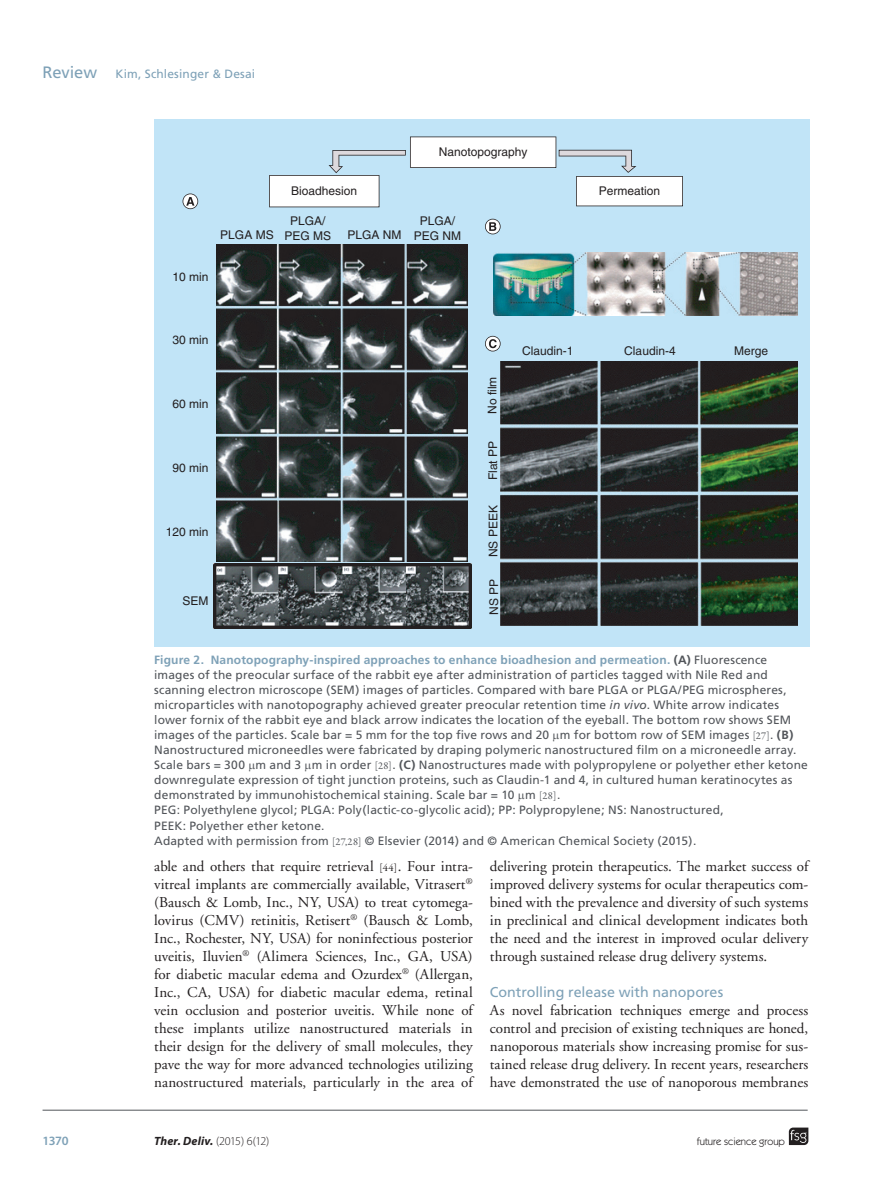
<style>
.page{position:relative;width:885px;height:1191px;background:#fff}
.page>*{position:absolute;margin:0;border:0;box-sizing:border-box;transform-origin:0 0}
.t1{font:15px/18px "Adobe Garamond";color:#231f20;text-align:justify}
.t2{font:14.25px "Frutiger";color:#7ea1b7}
.t3{font:600 12.75px "Myriad Pro";color:#7ea1b7}
.t4{font:12px/15px "Frutiger";letter-spacing:.01em;color:#52555a}
.t5{font:12px/14.4px "Helvetica LT Std";color:#231f20;text-align:center}
.t6{font:12px "Frutiger";letter-spacing:.015em;color:#7ea1b7}
.t7{font:italic 700 12px "Myriad Pro";letter-spacing:.02em;color:#231f20}
.t8{font:10.5px "Itc Kabel";color:#231f20}
.s1{font-size:16.5px}
.s2{font-weight:700;color:#7ea1b7}
.s3{font-weight:700}
.s4{font-style:italic}
.s5{font-family:"Garamond Premr Pro";font-size:10.5px}
.s6{font-weight:300;font-style:normal}
</style>
<div class="page">
<div style="left:154px;top:119px;width:655px;height:527px;background:#c1e4f7"></div>
<svg style="left:269px;top:136px;width:413px;height:71px"></svg>
<img style="left:216px;top:245px;width:252px;height:316px">
<img style="left:213px;top:564px;width:258px;height:65px">
<img style="left:500px;top:361px;width:297px;height:264px">
<img style="left:493px;top:253px;width:304px;height:63px">
<svg style="left:182px;top:193px;width:16px;height:16px"></svg>
<svg style="left:485px;top:219px;width:15px;height:15px"></svg>
<svg style="left:485px;top:336px;width:15px;height:15px"></svg>
<svg style="left:788px;top:1127px;width:20px;height:18px"></svg>
<hr style="left:43px;top:1109px;width:764px;height:1px;background:#52555a">
<p class="t6" style="left:43px;top:67px;width:214px"><span class="s1">Review</span> Kim, Schlesinger &amp; Desai</p>
<p class="t5" style="left:438px;top:144px;width:90px">Nanotopography</p>
<p class="t5" style="left:291px;top:183px;width:68px">Bioadhesion</p>
<p class="t5" style="left:598px;top:183px;width:63px">Permeation</p>
<p class="t5" style="left:172px;top:270px;width:38px">10 min</p>
<p class="t5" style="left:284px;top:214px;width:48px">PLGA/<br>PEG MS</p>
<p class="t5" style="left:413px;top:214px;width:49px">PLGA/<br>PEG NM</p>
<p class="t5" style="left:220px;top:227px;width:55px">PLGA MS</p>
<p class="t5" style="left:347px;top:227px;width:56px">PLGA NM</p>
<p class="t5" style="left:172px;top:332px;width:38px">30 min</p>
<p class="t5" style="left:172px;top:396px;width:38px">60 min</p>
<p class="t5" style="left:172px;top:460px;width:38px">90 min</p>
<p class="t5" style="left:166px;top:524px;width:44px">120 min</p>
<p class="t5" style="left:182px;top:594px;width:28px">SEM</p>
<p class="t5" style="left:485px;top:414px;width:39px;rotate:-90deg">No film</p>
<p class="t5" style="left:485px;top:480px;width:41px;rotate:-90deg">Flat PP</p>
<p class="t5" style="left:486px;top:557px;width:54px;rotate:-90deg">NS PEEK</p>
<p class="t5" style="left:487px;top:615px;width:38px;rotate:-90deg">NS PP</p>
<p class="t5" style="left:522px;top:343px;width:53px">Claudin-1</p>
<p class="t5" style="left:624px;top:343px;width:53px">Claudin-4</p>
<p class="t5" style="left:734px;top:343px;width:36px">Merge</p>
<p class="t4" style="left:154px;top:652px;width:655px"><span class="s2">Figure 2. Nanotopography-inspired approaches to enhance bioadhesion and permeation.</span> <span class="s3">(A)</span> Fluorescence images of the preocular surface of the rabbit eye after administration of particles tagged with Nile Red and scanning electron microscope (SEM) images of particles. Compared with bare PLGA or PLGA/PEG microspheres, microparticles with nanotopography achieved greater preocular retention time <span class="s4">in vivo</span>. White arrow indicates lower fornix of the rabbit eye and black arrow indicates the location of the eyeball. The bottom row shows SEM images of the particles. Scale bar = 5 mm for the top five rows and 20 m for bottom row of SEM images <span class="s5">[27]</span>. <span class="s3">(B)<br></span>Nanostructured microneedles were fabricated by draping polymeric nanostructured film on a microneedle array.<br>Scale bars = 300 m and 3 m in order <span class="s5">[28]</span>. <span class="s3">(C)</span> Nanostructures made with polypropylene or polyether ether ketone downregulate expression of tight junction proteins, such as Claudin-1 and 4, in cultured human keratinocytes as demonstrated by immunohistochemical staining. Scale bar = 10 m <span class="s5">[28]</span>.<br>PEG: Polyethylene glycol; PLGA: Poly(lactic-co-glycolic acid); PP: Polypropylene; NS: Nanostructured,<br>PEEK: Polyether ether ketone.<br>Adapted with permission from <span class="s5">[27,28]</span> © Elsevier (2014) and © American Chemical Society (2015).</p>
<p class="t1" style="left:154px;top:857px;width:320px">able and others that require retrieval <span class="s5">[44]</span>. Four intra&shy;vitreal implants are commercially available, Vitrasert<sup>® </sup>(Bausch &amp; Lomb, Inc., NY, USA) to treat cytomega&shy;lovirus (CMV) retinitis, Retisert<sup>®</sup> (Bausch &amp; Lomb, Inc., Rochester, NY, USA) for noninfectious posterior uveitis, Iluvien<sup>®</sup> (Alimera Sciences, Inc., GA, USA) for diabetic macular edema and Ozurdex<sup>®</sup> (Allergan, Inc., CA, USA) for diabetic macular edema, retinal vein occlusion and posterior uveitis. While none of these implants utilize nanostructured materials in their design for the delivery of small molecules, they pave the way for more advanced technologies utilizing nanostructured materials, particularly in the area of</p>
<p class="t1" style="left:490px;top:857px;width:320px">delivering protein therapeutics. The market success of improved delivery systems for ocular therapeutics com&shy;bined with the prevalence and diversity of such systems in preclinical and clinical development indicates both the need and the interest in improved ocular delivery through sustained release drug delivery systems.</p>
<p class="t2" style="left:490px;top:983px;width:235px">Controlling release with nanopores</p>
<p class="t1" style="left:490px;top:1001px;width:320px">As novel fabrication techniques emerge and process control and precision of existing techniques are honed, nanoporous materials show increasing promise for sus&shy;tained release drug delivery. In recent years, researchers have demonstrated the use of nanoporous membranes</p>
<p class="t3" style="left:43px;top:1132px;width:28px">1370</p>
<p class="t7" style="left:154px;top:1132px;width:117px">Ther. Deliv. <span class="s6">(2015) 6(12)</span></p>
<p class="t8" style="left:696px;top:1135px;width:90px">future science group</p>
</div>
